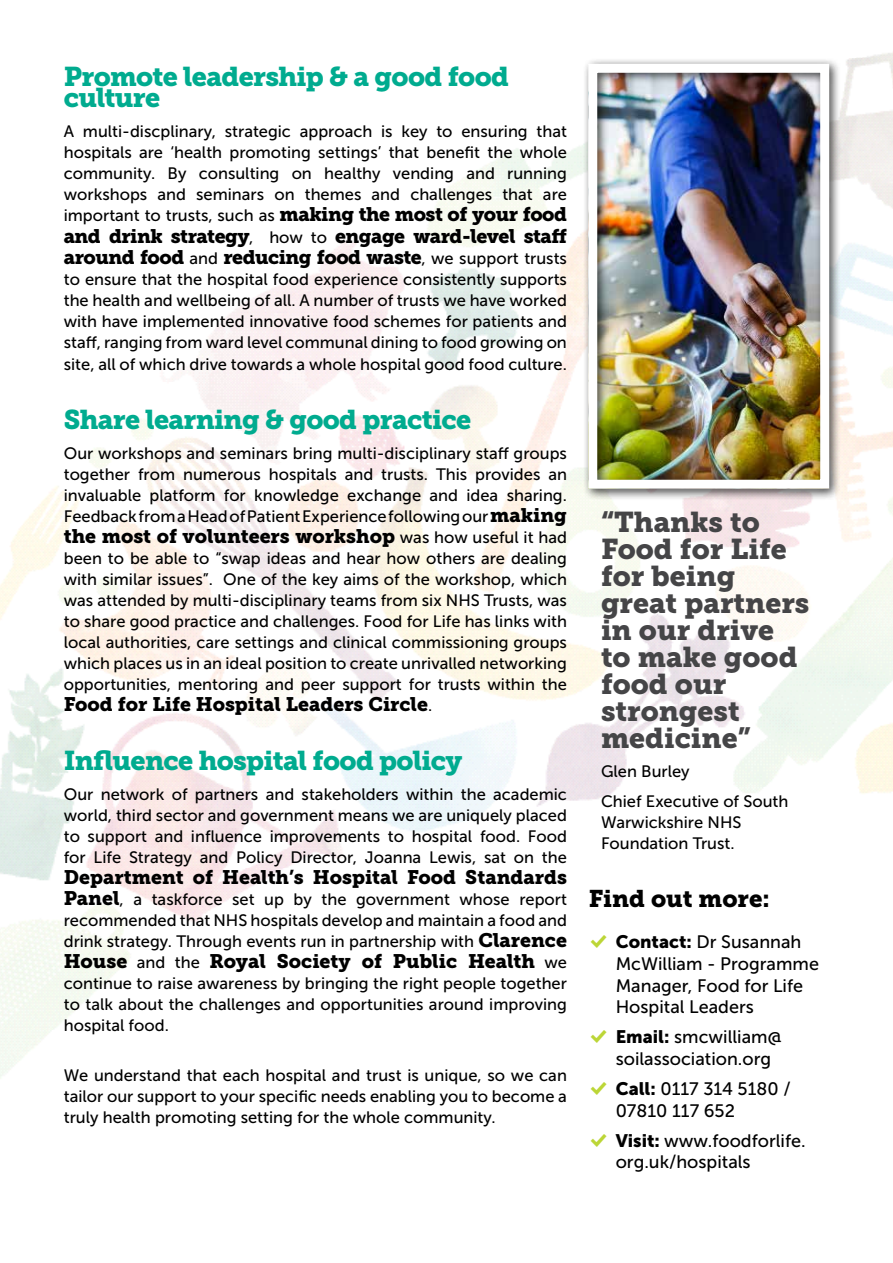
<style>
.page{position:relative;width:893px;height:1263px;background:#fff}
.page>*{position:absolute;margin:0;border:0;box-sizing:border-box;transform-origin:0 0}
.t1{font:28.5px/27px "Museo Slab 900";color:#454547}
.t2{font:27px/21.6px "Museo Slab 900";letter-spacing:-.025em;color:#00ab8f}
.t3{font:24px "Museo Slab 900";color:#000}
.t4{font:19.5px "Museo Slab 900";color:#000}
.t5{font:19.5px/21.6px "Museo Slab 900";letter-spacing:-.025em;color:#000}
.t6{font:18px/21.6px "Museo Sans 500";color:#000}
.t7{font:16.5px/21px "Museo Sans 500";color:#000;text-align:justify}
.s1{font-family:"Museo Slab 900";font-size:19.5px}
.s2{font-family:"Museo Sans 500";font-size:16.5px}
.s3{font-family:"Modern Pictograms";font-size:22.5px;color:#bcd637}
.s4{font-family:"Museo Sans 900"}
</style>
<div class="page">
<img style="left:0;top:52px;width:893px;height:1027px">
<div style="left:582px;top:58px;width:259px;height:443px;background:#000;opacity:.75"></div>
<img style="left:584px;top:59px;width:250px;height:434px">
<h2 class="t2" style="left:64px;top:66px;width:447px">Promote leadership &amp; a good food culture</h2>
<p class="t7" style="left:64px;top:120px;width:505px">A multi-discplinary, strategic approach is key to ensuring that hospitals are ‘health promoting settings’ that benefit the whole community. By consulting on healthy vending and running workshops and seminars on themes and challenges that are important to trusts, such as <span class="s1">making the most of your food</span></p>
<p class="t5" style="left:64px;top:225px;width:505px">and drink strategy<span class="s2">, how to</span> engage ward-level staff around food <span class="s2">and</span> reducing food waste<span class="s2">, we support trusts</span></p>
<p class="t7" style="left:64px;top:269px;width:505px">to ensure that the hospital food experience consistently supports the health and wellbeing of all. A number of trusts we have worked with have implemented innovative food schemes for patients and staff, ranging from ward level communal dining to food growing on site, all of which drive towards a whole hospital good food culture.</p>
<h2 class="t2" style="left:64px;top:409px;width:409px">Share learning &amp; good practice</h2>
<p class="t7" style="left:64px;top:442px;width:505px">Our workshops and seminars bring multi-disciplinary staff groups together from numerous hospitals and trusts. This provides an invaluable platform for knowledge exchange and idea sharing.<br>Feedback from a Head of Patient Experience following our <span class="s1">making</span></p>
<p class="t4" style="left:64px;top:524px;width:505px">the most of volunteers workshop <span class="s2">was how useful it had</span></p>
<p class="t7" style="left:64px;top:547px;width:505px">been to be able to “swap ideas and hear how others are dealing with similar issues”. One of the key aims of the workshop, which was attended by multi-disciplinary teams from six NHS Trusts, was to share good practice and challenges. Food for Life has links with local authorities, care settings and clinical commissioning groups which places us in an ideal position to create unrivalled networking opportunities, mentoring and peer support for trusts within the</p>
<p class="t4" style="left:64px;top:692px;width:370px">Food for Life Hospital Leaders Circle<span class="s2">.</span></p>
<h2 class="t2" style="left:64px;top:750px;width:400px">Influence hospital food policy</h2>
<p class="t7" style="left:64px;top:784px;width:505px">Our network of partners and stakeholders within the academic world, third sector and government means we are uniquely placed to support and influence improvements to hospital food. Food for Life Strategy and Policy Director, Joanna Lewis, sat on the</p>
<p class="t4" style="left:64px;top:866px;width:505px">Department of Health’s Hospital Food Standards</p>
<p class="t7" style="left:64px;top:889px;width:505px"><span class="s1">Panel</span>, a taskforce set up by the government whose report recommended that NHS hospitals develop and maintain a food and drink strategy. Through events run in partnership with <span class="s1">Clarence</span></p>
<p class="t4" style="left:64px;top:950px;width:505px">House <span class="s2">and the</span> Royal Society of Public Health <span class="s2">we</span></p>
<p class="t7" style="left:64px;top:973px;width:505px">continue to raise awareness by bringing the right people together to talk about the challenges and opportunities around improving hospital food.</p>
<p class="t7" style="left:64px;top:1065px;width:505px">We understand that each hospital and trust is unique, so we can tailor our support to your specific needs enabling you to become a truly health promoting setting for the whole community.</p>
<h1 class="t1" style="left:601px;top:508px;width:210px">“Thanks to<br>Food for Life for being great partners in our drive to make good food our strongest medicine”</h1>
<p class="t7" style="left:601px;top:757px;width:189px;line-height:29.5px">Glen Burley<br>Chief Executive of South</p>
<p class="t7" style="left:601px;top:811px;width:142px">Warwickshire NHS<br>Foundation Trust.</p>
<h3 class="t3" style="left:589px;top:885px;width:183px">Find out more:</h3>
<p class="t6" style="left:616px;top:931px;width:205px;text-indent:-27px"><span class="s3">%</span> <span class="s4">Contact:</span> Dr Susannah<br>McWilliam - Programme<br>Manager, Food for Life<br>Hospital Leaders</p>
<p class="t6" style="left:616px;top:1026px;width:168px;text-indent:-27px"><span class="s3">%</span> <span class="s4">Email:</span> smcwilliam@ soilassociation.org</p>
<p class="t6" style="left:616px;top:1078px;width:176px;text-indent:-27px"><span class="s3">%</span> <span class="s4">Call:</span> 0117 314 5180 /<br>07810 117 652</p>
<p class="t6" style="left:616px;top:1130px;width:191px;text-indent:-27px"><span class="s3">%</span> <span class="s4">Visit:</span> www.foodforlife. org.uk/hospitals</p>
</div>
